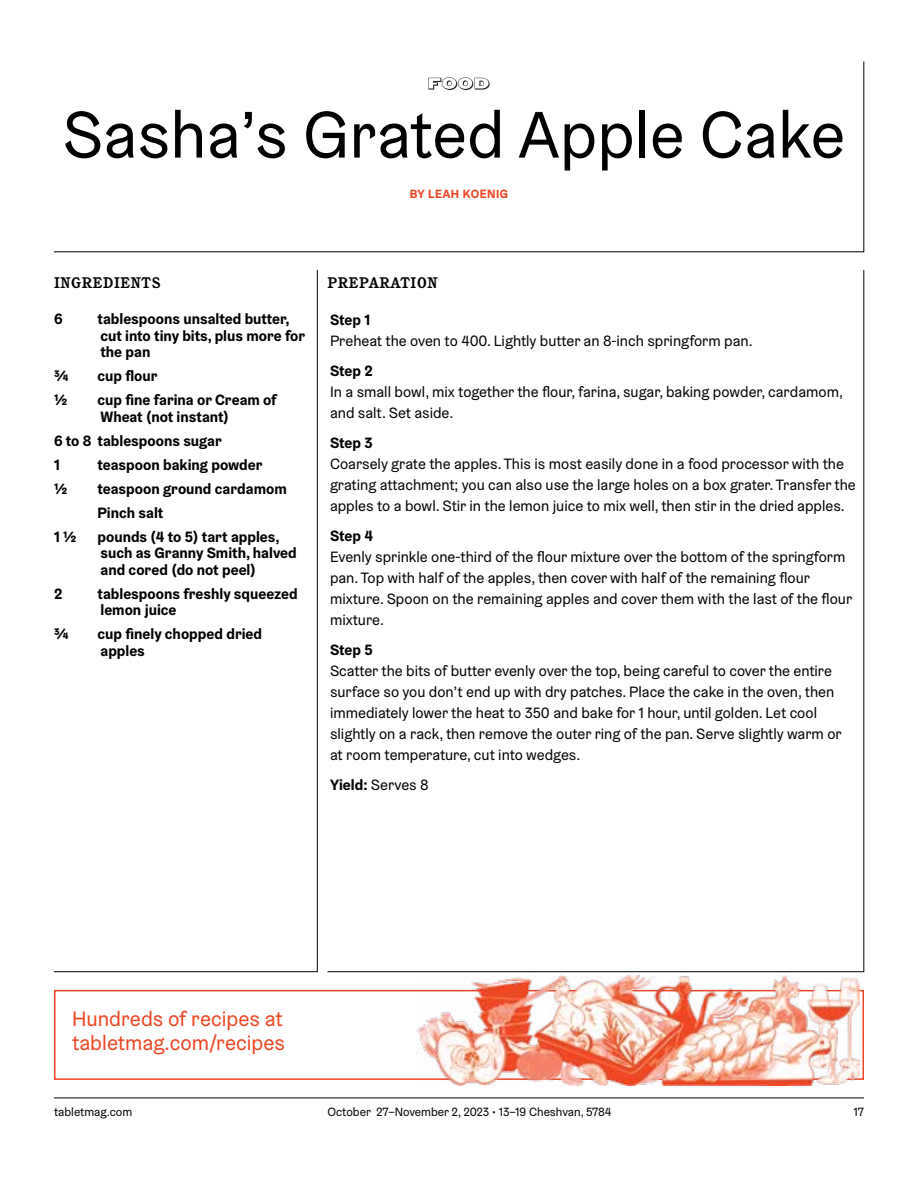
<style>
.page{position:relative;width:918px;height:1188px;background:#fff}
.page>*{position:absolute;margin:0;border:0;box-sizing:border-box;transform-origin:0 0}
.t1{font:66px "Graebenbach";color:#000}
.t2{font:21px/24px "Graebenbach";color:#ef4623}
.t3{font:15px/21px "Graebenbach";color:#000}
.t4{font:700 15px/16.5px "Graebenbach";color:#000}
.t5{font:700 15px "Cushing Std";letter-spacing:.04em;color:#000}
.t6{font:12px "Graebenbach";color:#000}
.t7{font:700 12px "Graebenbach";letter-spacing:.04em;color:#ef4623}
.s1{font-weight:700}
</style>
<div class="page">
<svg style="left:54px;top:61px;width:810px;height:191px"></svg>
<svg style="left:54px;top:270px;width:264px;height:702px"></svg>
<hr style="left:54px;top:1098px;width:810px;height:1px;background:#000">
<div style="left:54px;top:990px;width:810px;height:90px;border:2px solid #f04524"></div>
<img style="left:417px;top:975px;width:443px;height:111px">
<h1 class="t1" style="left:62px;top:94px;width:784px">Sasha’s Grated Apple Cake</h1>
<p class="t7" style="left:410px;top:186px;width:100px">BY LEAH KOENIG</p>
<p class="t5" style="left:54px;top:274px;width:108px">INGREDIENTS</p>
<p class="t5" style="left:327px;top:274px;width:112px">PREPARATION</p>
<p class="t4" style="left:54px;top:311px;width:10px">6</p>
<p class="t4" style="left:98px;top:311px;width:209px">tablespoons unsalted butter, cut into tiny bits, plus more for the pan</p>
<p class="t4" style="left:54px;top:368px;width:16px">¾</p>
<p class="t4" style="left:98px;top:368px;width:61px">cup flour</p>
<p class="t4" style="left:54px;top:392px;width:15px">½</p>
<p class="t4" style="left:98px;top:392px;width:181px">cup fine farina or Cream of<br>Wheat (not instant)</p>
<p class="t4" style="left:54px;top:428px;width:169px;line-height:24px">6 to 8 tablespoons sugar<br>1</p>
<p class="t4" style="left:98px;top:456px;width:166px">teaspoon baking powder</p>
<p class="t4" style="left:54px;top:480px;width:15px">½</p>
<p class="t4" style="left:98px;top:476px;width:191px;line-height:24px">teaspoon ground cardamom<br>Pinch salt</p>
<p class="t4" style="left:54px;top:528px;width:24px">1 ½</p>
<p class="t4" style="left:98px;top:528px;width:201px">pounds (4 to 5) tart apples, such as Granny Smith, halved and cored (do not peel)</p>
<p class="t4" style="left:54px;top:585px;width:10px">2</p>
<p class="t4" style="left:98px;top:585px;width:202px">tablespoons freshly squeezed lemon juice</p>
<p class="t4" style="left:54px;top:626px;width:16px">¾</p>
<p class="t4" style="left:98px;top:626px;width:166px">cup finely chopped dried apples</p>
<p class="t4" style="left:330px;top:311px;width:42px">Step 1</p>
<p class="t3" style="left:330px;top:330px;width:424px">Preheat the oven to 400. Lightly butter an 8-inch springform pan.</p>
<p class="t4" style="left:330px;top:362px;width:44px">Step 2</p>
<p class="t3" style="left:330px;top:381px;width:515px">In a small bowl, mix together the flour, farina, sugar, baking powder, cardamom, and salt. Set aside.</p>
<p class="t4" style="left:330px;top:434px;width:44px">Step 3</p>
<p class="t3" style="left:330px;top:453px;width:527px">Coarsely grate the apples. This is most easily done in a food processor with the grating attachment; you can also use the large holes on a box grater. Transfer the apples to a bowl. Stir in the lemon juice to mix well, then stir in the dried apples.</p>
<p class="t4" style="left:330px;top:527px;width:45px">Step 4</p>
<p class="t3" style="left:330px;top:546px;width:524px">Evenly sprinkle one-third of the flour mixture over the bottom of the springform pan. Top with half of the apples, then cover with half of the remaining flour mixture. Spoon on the remaining apples and cover them with the last of the flour mixture.</p>
<p class="t4" style="left:330px;top:641px;width:44px">Step 5</p>
<p class="t3" style="left:330px;top:660px;width:513px">Scatter the bits of butter evenly over the top, being careful to cover the entire surface so you don’t end up with dry patches. Place the cake in the oven, then immediately lower the heat to 350 and bake for 1 hour, until golden. Let cool slightly on a rack, then remove the outer ring of the pan. Serve slightly warm or at room temperature, cut into wedges.</p>
<p class="t3" style="left:330px;top:774px;width:100px"><span class="s1">Yield:</span> Serves 8</p>
<h2 class="t2" style="left:72px;top:1006px;width:215px">Hundreds of recipes at tabletmag.com/recipes</h2>
<p class="t6" style="left:54px;top:1104px;width:80px">tabletmag.com</p>
<p class="t6" style="left:327px;top:1104px;width:286px">October 27–November 2, 2023 • 13–19 Cheshvan, 5784</p>
<p class="t6" style="left:854px;top:1104px;width:12px">17</p>
</div>
